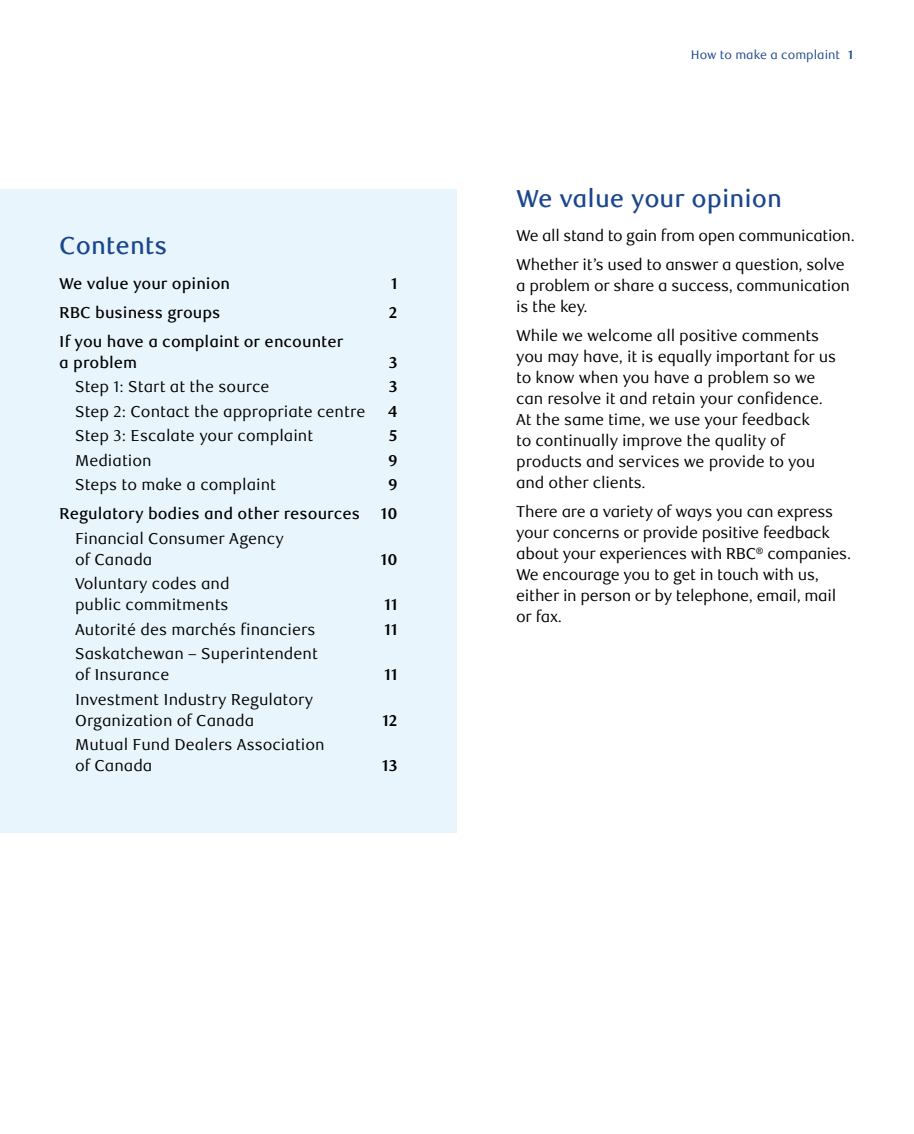
<style>
.page{position:relative;width:914px;height:1134px;background:#fff}
.page>*{position:absolute;margin:0;border:0;box-sizing:border-box;transform-origin:0 0}
.t1{font:500 24.5px "RBC Text";color:#1a468d}
.Body{font:15.75px/21px "RBC Text";letter-spacing:-.01em;color:#000}
.t2{font:500 15.75px/21px "RBC Text";color:#000}
.t3{font:700 15.75px "RBC Text";color:#000}
.t4{font:12.25px "RBC Text Tabular";color:#1a468d}
.s1{font-weight:700}
</style>
<div class="page">
<div style="left:0;top:189px;width:457px;height:644px;background:#e9f5fc"></div>
<p class="t1" style="left:59px;top:231px;width:110px">Contents</p>
<p class="t2" style="left:59px;top:273px;width:172px">We value your opinion</p>
<p class="t3" style="left:391px;top:274px;width:8px">1</p>
<p class="t2" style="left:59px;top:302px;width:163px">RBC business groups</p>
<p class="t3" style="left:389px;top:303px;width:10px">2</p>
<p class="t2" style="left:59px;top:331px;width:286px">If you have a complaint or encounter a problem</p>
<p class="t3" style="left:388px;top:353px;width:11px">3</p>
<p class="Body" style="left:75px;top:377px;width:196px">Step 1: Start at the source</p>
<p class="t3" style="left:388px;top:377px;width:11px">3</p>
<p class="Body" style="left:75px;top:401px;width:292px">Step 2: Contact the appropriate centre</p>
<p class="t3" style="left:388px;top:402px;width:11px">4</p>
<p class="Body" style="left:75px;top:426px;width:240px">Step 3: Escalate your complaint</p>
<p class="t3" style="left:389px;top:427px;width:10px">5</p>
<p class="Body" style="left:75px;top:450px;width:78px">Mediation</p>
<p class="t3" style="left:388px;top:451px;width:11px">9</p>
<p class="Body" style="left:75px;top:475px;width:203px">Steps to make a complaint</p>
<p class="t3" style="left:388px;top:476px;width:11px">9</p>
<p class="t2" style="left:59px;top:504px;width:302px">Regulatory bodies and other resources</p>
<p class="t3" style="left:381px;top:504px;width:18px">10</p>
<p class="Body" style="left:75px;top:528px;width:210px">Financial Consumer Agency of Canada</p>
<p class="t3" style="left:381px;top:550px;width:18px">10</p>
<p class="Body" style="left:75px;top:574px;width:156px">Voluntary codes and public commitments</p>
<p class="t3" style="left:384px;top:596px;width:15px">11</p>
<p class="Body" style="left:75px;top:619px;width:242px">Autorité des marchés financiers</p>
<p class="t3" style="left:384px;top:620px;width:15px">11</p>
<p class="Body" style="left:75px;top:644px;width:244px">Saskatchewan – Superintendent of Insurance</p>
<p class="t3" style="left:384px;top:666px;width:15px">11</p>
<p class="Body" style="left:75px;top:689px;width:240px">Investment Industry Regulatory<br>Organization of Canada</p>
<p class="Body" style="left:75px;top:735px;width:251px">Mutual Fund Dealers Association of Canada</p>
<p class="t3" style="left:382px;top:711px;width:17px">12</p>
<p class="t3" style="left:382px;top:757px;width:17px">13</p>
<p class="t4" style="left:690px;top:48px;width:165px">How to make a complaint <span class="s1">1</span></p>
<p class="t1" style="left:516px;top:184px;width:267px">We value your opinion</p>
<p class="Body" style="left:516px;top:226px;width:340px">We all stand to gain from open communication.</p>
<p class="Body" style="left:516px;top:255px;width:335px">Whether it’s used to answer a question, solve a problem or share a success, communication is the key.</p>
<p class="Body" style="left:516px;top:326px;width:321px">While we welcome all positive comments you may have, it is equally important for us to know when you have a problem so we can resolve it and retain your confidence.<br>At the same time, we use your feedback<br>to continually improve the quality of products and services we provide to you and other clients.</p>
<p class="Body" style="left:516px;top:502px;width:336px">There are a variety of ways you can express your concerns or provide positive feedback about your experiences with RBC<sup>®</sup> companies.<br>We encourage you to get in touch with us, either in person or by telephone, email, mail or fax.</p>
</div>
